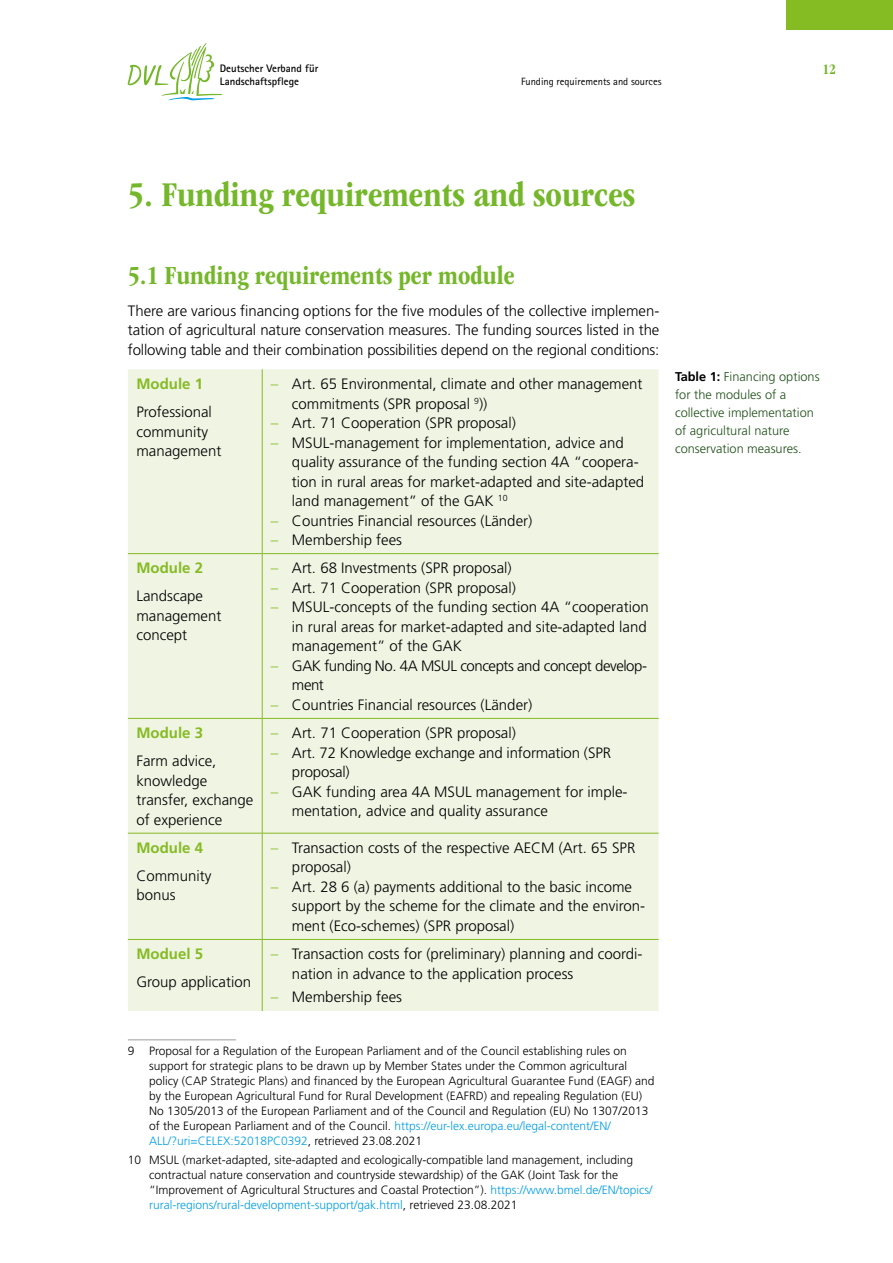
<style>
.page{position:relative;width:893px;height:1263px;background:#fff}
.page>*{position:absolute;margin:0;border:0;box-sizing:border-box;transform-origin:0 0}
.Kapitel-Titel{font:700 condensed 36px "ITC Garamond Std";color:#75b72a}
.Kapitel_-_Ebene_1{font:700 condensed 27px "ITC Garamond Std";color:#75b72a}
.LT_1-Sp{font:300 15px/19.5px "Frutiger LT Std";color:#000}
.LT_1-Sp-2{font:300 15px/19.5px "Frutiger LT Std";letter-spacing:-.03em;color:#000}
.LT_1-Sp-3{font:700 15px "Frutiger LT Std";color:#85bb23}
.t1{font:700 condensed 15px "ITC Garamond Std";color:#75b72a}
.TA_-_grün_1sp{font:300 12.75px/18px "Frutiger LT Std";color:#1f5018}
.Fußnote{font:300 12px/15px "Frutiger LT Std";color:#000}
.t2{font:700 10.8px "Rotis Sans Serif";color:#000}
.t3{font:10.5px "Rotis Sans Serif";color:#000}
.s1{color:#85bb23}
.s2{color:#009ee3}
.s3{font-weight:700;color:#000}
</style>
<div class="page">
<div style="left:787px;top:0;width:106px;height:30px;background:#85bb23"></div>
<svg style="left:128px;top:43px;width:95px;height:58px"></svg>
<hr style="left:128px;top:1039px;width:108px;height:1px;background:#9c9c9c">
<div style="left:128px;top:369px;width:531px;height:642px;background:#eff4e3"></div>
<hr style="left:262px;top:369px;width:1px;height:184px;background:#85bb23">
<hr style="left:128px;top:553px;width:134px;height:1px;background:#85bb23">
<hr style="left:262px;top:553px;width:397px;height:1px;background:#85bb23">
<hr style="left:262px;top:554px;width:1px;height:164px;background:#85bb23">
<hr style="left:128px;top:718px;width:134px;height:1px;background:#85bb23">
<hr style="left:262px;top:718px;width:397px;height:1px;background:#85bb23">
<hr style="left:262px;top:719px;width:1px;height:114px;background:#85bb23">
<hr style="left:128px;top:833px;width:134px;height:1px;background:#85bb23">
<hr style="left:262px;top:833px;width:397px;height:1px;background:#85bb23">
<hr style="left:262px;top:833px;width:1px;height:106px;background:#85bb23">
<hr style="left:128px;top:939px;width:134px;height:1px;background:#85bb23">
<hr style="left:262px;top:939px;width:397px;height:1px;background:#85bb23">
<hr style="left:262px;top:940px;width:1px;height:71px;background:#85bb23">
<p class="t2" style="left:220px;top:62px;width:100px">Deutscher Verband für</p>
<p class="t1" style="left:822px;top:61px;width:15px">12</p>
<p class="t2" style="left:220px;top:75px;width:81px">Landschaftspflege</p>
<p class="t3" style="left:521px;top:75px;width:142px">Funding requirements and sources</p>
<h1 class="Kapitel-Titel" style="left:128px;top:174px;width:509px">5. Funding requirements and sources</h1>
<h1 class="Kapitel_-_Ebene_1" style="left:128px;top:260px;width:388px">5.1 Funding requirements per module</h1>
<p class="LT_1-Sp" style="left:128px;top:301px;width:533px;text-align:justify">There are various financing options for the five modules of the collective implemen&shy;tation of agricultural nature conservation measures. The funding sources listed in the following table and their combination possibilities depend on the regional conditions:</p>
<p class="LT_1-Sp-3" style="left:136px;top:375px;width:68px">Module 1</p>
<p class="LT_1-Sp" style="left:136px;top:402px;width:87px">Professional community management</p>
<p class="LT_1-Sp" style="left:292px;top:374px;width:352px;text-indent:-21px"><span class="s1">–</span> Art. 65 Environmental, climate and other management commitments (SPR proposal <sup>9</sup>))</p>
<p class="LT_1-Sp" style="left:271px;top:413px;width:247px"><span class="s1">–</span> Art. 71 Cooperation (SPR proposal)</p>
<p class="LT_1-Sp" style="left:292px;top:433px;width:354px;text-indent:-21px"><span class="s1">–</span> MSUL-management for implementation, advice and quality assurance of the funding section 4A “coopera&shy;tion in rural areas for market-adapted and site-adapted land management” of the GAK <sup>10</sup></p>
<p class="LT_1-Sp" style="left:271px;top:511px;width:263px"><span class="s1">–</span> Countries Financial resources (Länder)</p>
<p class="LT_1-Sp" style="left:271px;top:530px;width:133px"><span class="s1">–</span> Membership fees</p>
<p class="LT_1-Sp-3" style="left:136px;top:559px;width:68px">Module 2</p>
<p class="LT_1-Sp" style="left:136px;top:587px;width:87px">Landscape management concept</p>
<p class="LT_1-Sp-3" style="left:136px;top:724px;width:68px">Module 3</p>
<p class="LT_1-Sp" style="left:136px;top:751px;width:118px">Farm advice, knowledge transfer, exchange of experience</p>
<p class="LT_1-Sp-3" style="left:136px;top:839px;width:68px">Module 4</p>
<p class="LT_1-Sp" style="left:136px;top:866px;width:77px">Community bonus</p>
<p class="LT_1-Sp-3" style="left:136px;top:945px;width:68px">Moduel 5</p>
<p class="LT_1-Sp" style="left:136px;top:972px;width:116px">Group application</p>
<p class="LT_1-Sp" style="left:271px;top:559px;width:243px"><span class="s1">–</span> Art. 68 Investments (SPR proposal)</p>
<p class="LT_1-Sp" style="left:271px;top:578px;width:247px"><span class="s1">–</span> Art. 71 Cooperation (SPR proposal)</p>
<p class="LT_1-Sp" style="left:292px;top:598px;width:358px;text-indent:-21px"><span class="s1">–</span> MSUL-concepts of the funding section 4A “cooperation in rural areas for market-adapted and site-adapted land management” of the GAK</p>
<p class="LT_1-Sp-2" style="left:292px;top:656px;width:357px;text-indent:-21px"><span class="s1">–</span> GAK funding No. 4A MSUL concepts and concept develop&shy;ment</p>
<p class="LT_1-Sp" style="left:271px;top:695px;width:263px"><span class="s1">–</span> Countries Financial resources (Länder)</p>
<p class="LT_1-Sp" style="left:271px;top:723px;width:247px"><span class="s1">–</span> Art. 71 Cooperation (SPR proposal)</p>
<p class="LT_1-Sp" style="left:292px;top:743px;width:321px;text-indent:-21px"><span class="s1">–</span> Art. 72 Knowledge exchange and information (SPR proposal)</p>
<p class="LT_1-Sp" style="left:292px;top:782px;width:337px;text-indent:-21px"><span class="s1">–</span> GAK funding area 4A MSUL management for imple&shy;mentation, advice and quality assurance</p>
<p class="LT_1-Sp" style="left:292px;top:838px;width:345px;text-indent:-21px"><span class="s1">–</span> Transaction costs of the respective AECM (Art. 65 SPR proposal)</p>
<p class="LT_1-Sp" style="left:292px;top:877px;width:355px;text-indent:-21px"><span class="s1">–</span> Art. 28 6 (a) payments additional to the basic income support by the scheme for the climate and the environ&shy;ment (Eco-schemes) (SPR proposal)</p>
<p class="LT_1-Sp" style="left:292px;top:944px;width:352px;text-indent:-21px"><span class="s1">–</span> Transaction costs for (preliminary) planning and coordi&shy;nation in advance to the application process</p>
<p class="LT_1-Sp" style="left:271px;top:988px;width:133px"><span class="s1">–</span> Membership fees</p>
<p class="Fußnote" style="left:149px;top:1043px;width:507px;text-indent:-21px">9 Proposal for a Regulation of the European Parliament and of the Council establishing rules on support for strategic plans to be drawn up by Member States under the Common agricultural policy (CAP Strategic Plans) and financed by the European Agricultural Guarantee Fund (EAGF) and by the European Agricultural Fund for Rural Development (EAFRD) and repealing Regulation (EU)<br>No 1305/2013 of the European Parliament and of the Council and Regulation (EU) No 1307/2013 of the European Parliament and of the Council. <span class="s2">https://eur-lex.europa.eu/legal-content/EN/ ALL/?uri=CELEX:52018PC0392</span>, retrieved 23.08.2021</p>
<p class="Fußnote" style="left:149px;top:1153px;width:505px;text-indent:-21px">10 MSUL (market-adapted, site-adapted and ecologically-compatible land management, including contractual nature conservation and countryside stewardship) of the GAK (Joint Task for the “Improvement of Agricultural Structures and Coastal Protection”). <span class="s2">https://www.bmel.de/EN/topics/ rural-regions/rural-development-support/gak.html</span>, retrieved 23.08.2021</p>
<h5 class="TA_-_grün_1sp" style="left:675px;top:368px;width:146px"><span class="s3">Table 1:</span> Financing options for the modules of a collective implementation of agricultural nature conservation measures.</h5>
</div>
